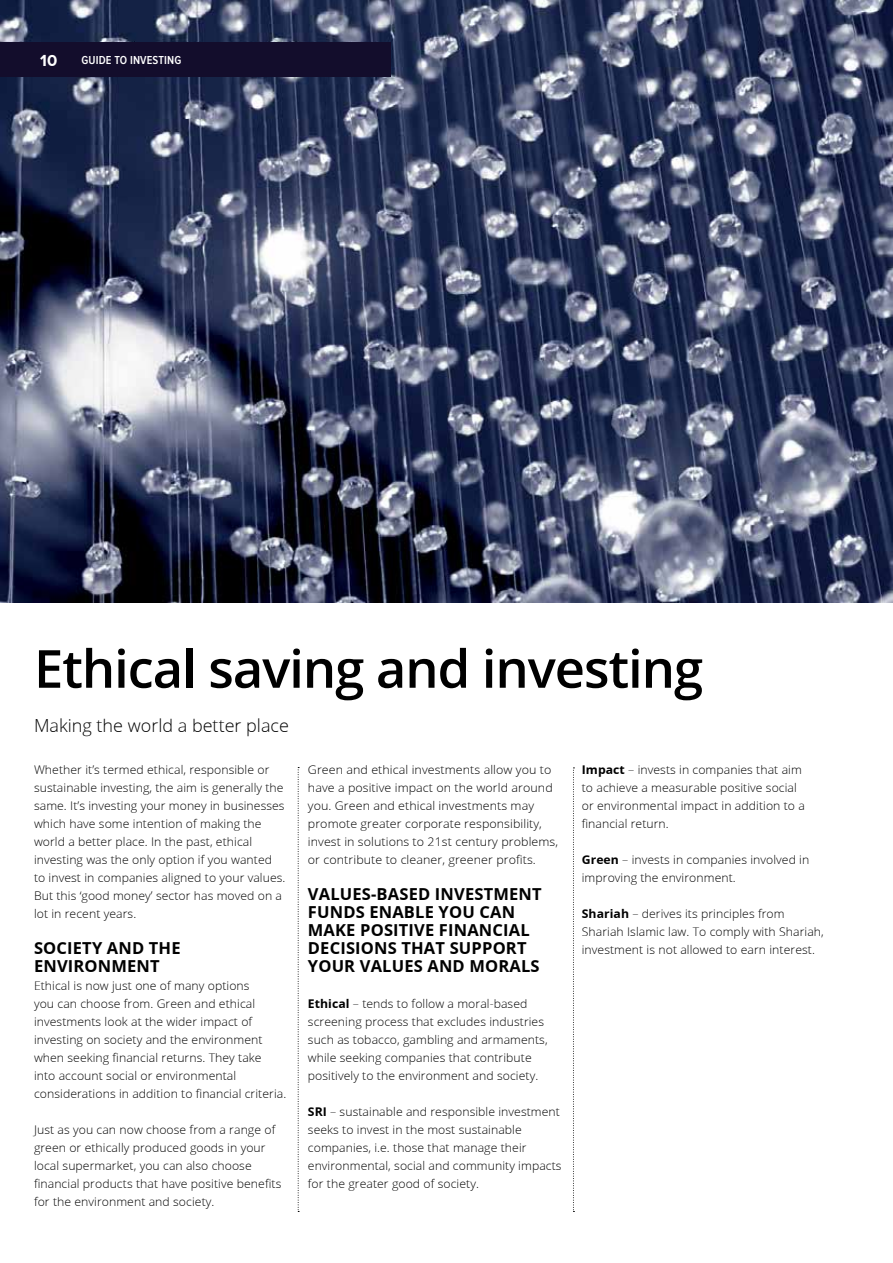
<style>
.page{position:relative;width:893px;height:1263px;background:#fff}
.page>*{position:absolute;margin:0;border:0;box-sizing:border-box;transform-origin:0 0}
.t1{font:600 52.5px "Open Sans";letter-spacing:-.02em;color:#000}
.t2{font:300 18px "Open Sans";color:#000}
.t3{font:700 16.5px/18px "Open Sans";letter-spacing:.01em;color:#000}
.t4{font:700 16.5px "Proxima Nova";color:#fff}
.t5{font:300 12px/18px "Open Sans";letter-spacing:.005em;color:#000}
.t6{font:300 12px/18px "Open Sans";letter-spacing:.005em;color:#000;scale:1.04 1}
.t7{font:600 12px "Proxima Nova Cond";letter-spacing:.01em;color:#fff}
.s1{font-weight:700}
</style>
<div class="page">
<img style="left:0;top:0;width:893px;height:602px">
<div style="left:0;top:42px;width:390px;height:34px;background:#130d2c"></div>
<svg style="left:298px;top:767px;width:1px;height:445px"></svg>
<svg style="left:573px;top:767px;width:1px;height:445px"></svg>
<h3 class="t4" style="left:40px;top:51px;width:19px">10</h3>
<p class="t7" style="left:82px;top:55px;width:101px">GUIDE TO INVESTING</p>
<h1 class="t1" style="left:34px;top:633px;width:671px">Ethical saving and investing</h1>
<h2 class="t2" style="left:34px;top:713px;width:256px">Making the world a better place</h2>
<p class="t5" style="left:34px;top:760px;width:253px">Whether it’s termed ethical, responsible or sustainable investing, the aim is generally the same. It’s investing your money in businesses which have some intention of making the world a better place. In the past, ethical investing was the only option if you wanted to invest in companies aligned to your values.<br>But this ‘good money’ sector has moved on a lot in recent years.</p>
<h3 class="t3" style="left:34px;top:939px;width:148px">SOCIETY AND THE<br>ENVIRONMENT</h3>
<p class="t5" style="left:34px;top:976px;width:254px">Ethical is now just one of many options<br>you can choose from. Green and ethical investments look at the wider impact of investing on society and the environment when seeking financial returns. They take<br>into account social or environmental considerations in addition to financial criteria.</p>
<p class="t5" style="left:34px;top:1120px;width:249px">Just as you can now choose from a range of green or ethically produced goods in your local supermarket, you can also choose financial products that have positive benefits for the environment and society.</p>
<p class="t6" style="left:308px;top:760px;width:242px">Green and ethical investments allow you to have a positive impact on the world around you. Green and ethical investments may promote greater corporate responsibility, invest in solutions to 21st century problems, or contribute to cleaner, greener profits.</p>
<h3 class="t3" style="left:308px;top:885px;width:235px">VALUES-BASED INVESTMENT<br>FUNDS ENABLE YOU CAN<br>MAKE POSITIVE FINANCIAL<br>DECISIONS THAT SUPPORT<br>YOUR VALUES AND MORALS</h3>
<p class="t5" style="left:308px;top:994px;width:241px"><span class="s1">Ethical</span> – tends to follow a moral-based screening process that excludes industries such as tobacco, gambling and armaments, while seeking companies that contribute positively to the environment and society.</p>
<p class="t5" style="left:308px;top:1102px;width:255px"><span class="s1">SRI</span> – sustainable and responsible investment seeks to invest in the most sustainable companies, i.e. those that manage their environmental, social and community impacts for the greater good of society.</p>
<p class="t5" style="left:582px;top:760px;width:225px"><span class="s1">Impact</span> – invests in companies that aim to achieve a measurable positive social or environmental impact in addition to a financial return.</p>
<p class="t5" style="left:582px;top:850px;width:229px"><span class="s1">Green</span> – invests in companies involved in improving the environment.</p>
<p class="t5" style="left:582px;top:904px;width:244px"><span class="s1">Shariah</span> – derives its principles from<br>Shariah Islamic law. To comply with Shariah, investment is not allowed to earn interest.</p>
</div>
